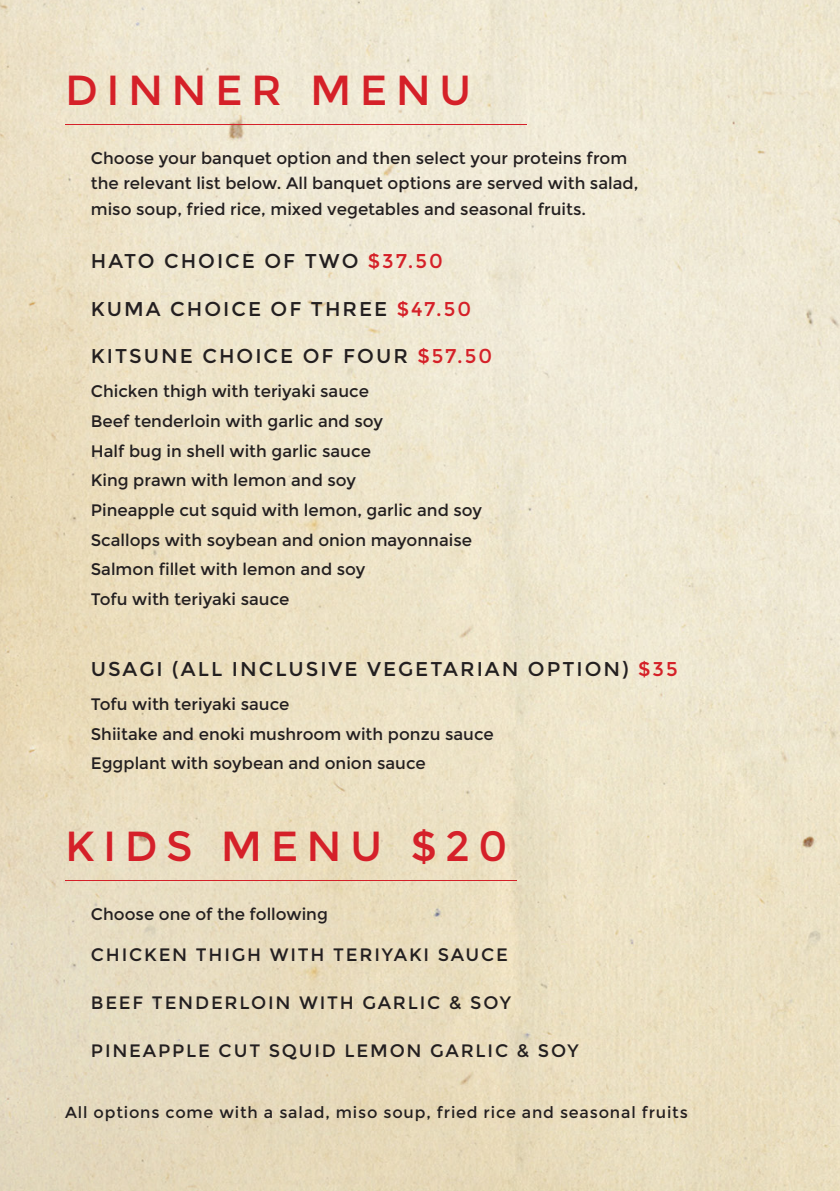
<style>
.page{position:relative;width:840px;height:1191px;background:#fff}
.page>*{position:absolute;margin:0;border:0;box-sizing:border-box;transform-origin:0 0}
.t1{font:42px "Montserrat";letter-spacing:.2em;color:#d52029}
.t2{font:42px "Montserrat";letter-spacing:.2em;color:#d52028}
.t3{font:20px "Montserrat";letter-spacing:.1em;color:#231f20}
.t4{font:18px "Montserrat";letter-spacing:.1em;color:#231f20}
.t5{font:16.6px "Montserrat";color:#231f20}
.t6{font:16px "Montserrat";letter-spacing:.05em;color:#231f20}
.s1{color:#d52028}
</style>
<div class="page">
<img style="left:0;top:0;width:839px;height:1191px">
<hr style="left:65px;top:124px;width:462px;height:1px;background:#d52029">
<hr style="left:65px;top:880px;width:451px;height:1px;background:#d52029">
<p class="t2" style="left:65px;top:66px;width:407px">DINNER MENU</p>
<p class="t5" style="left:91px;top:148px;width:537px">Choose your banquet option and then select your proteins from</p>
<p class="t5" style="left:91px;top:174px;width:548px">the relevant list below. All banquet options are served with salad,</p>
<p class="t5" style="left:91px;top:199px;width:496px">miso soup, fried rice, mixed vegetables and seasonal fruits.</p>
<p class="t3" style="left:91px;top:250px;width:353px">HATO CHOICE OF TWO <span class="s1">$37.50</span></p>
<p class="t3" style="left:91px;top:297px;width:381px">KUMA CHOICE OF THREE <span class="s1">$47.50</span></p>
<p class="t3" style="left:91px;top:344px;width:402px">KITSUNE CHOICE OF FOUR <span class="s1">$57.50</span></p>
<p class="t5" style="left:91px;top:382px;width:279px">Chicken thigh with teriyaki sauce</p>
<p class="t5" style="left:91px;top:411px;width:293px">Beef tenderloin with garlic and soy</p>
<p class="t5" style="left:91px;top:441px;width:281px">Half bug in shell with garlic sauce</p>
<p class="t5" style="left:91px;top:471px;width:267px">King prawn with lemon and soy</p>
<p class="t5" style="left:91px;top:500px;width:392px">Pineapple cut squid with lemon, garlic and soy</p>
<p class="t5" style="left:91px;top:530px;width:382px">Scallops with soybean and onion mayonnaise</p>
<p class="t5" style="left:91px;top:560px;width:276px">Salmon fillet with lemon and soy</p>
<p class="t5" style="left:91px;top:589px;width:200px">Tofu with teriyaki sauce</p>
<p class="t3" style="left:91px;top:657px;width:588px">USAGI (ALL INCLUSIVE VEGETARIAN OPTION) <span class="s1">$35</span></p>
<p class="t5" style="left:91px;top:694px;width:200px">Tofu with teriyaki sauce</p>
<p class="t5" style="left:91px;top:724px;width:404px">Shiitake and enoki mushroom with ponzu sauce</p>
<p class="t5" style="left:91px;top:754px;width:336px">Eggplant with soybean and onion sauce</p>
<p class="t1" style="left:65px;top:822px;width:443px">KIDS MENU $20</p>
<p class="t5" style="left:91px;top:905px;width:238px">Choose one of the following</p>
<p class="t4" style="left:91px;top:944px;width:418px">CHICKEN THIGH WITH TERIYAKI SAUCE</p>
<p class="t4" style="left:91px;top:992px;width:421px">BEEF TENDERLOIN WITH GARLIC &amp; SOY</p>
<p class="t4" style="left:91px;top:1040px;width:489px">PINEAPPLE CUT SQUID LEMON GARLIC &amp; SOY</p>
<p class="t6" style="left:65px;top:1103px;width:623px">All options come with a salad, miso soup, fried rice and seasonal fruits</p>
</div>
